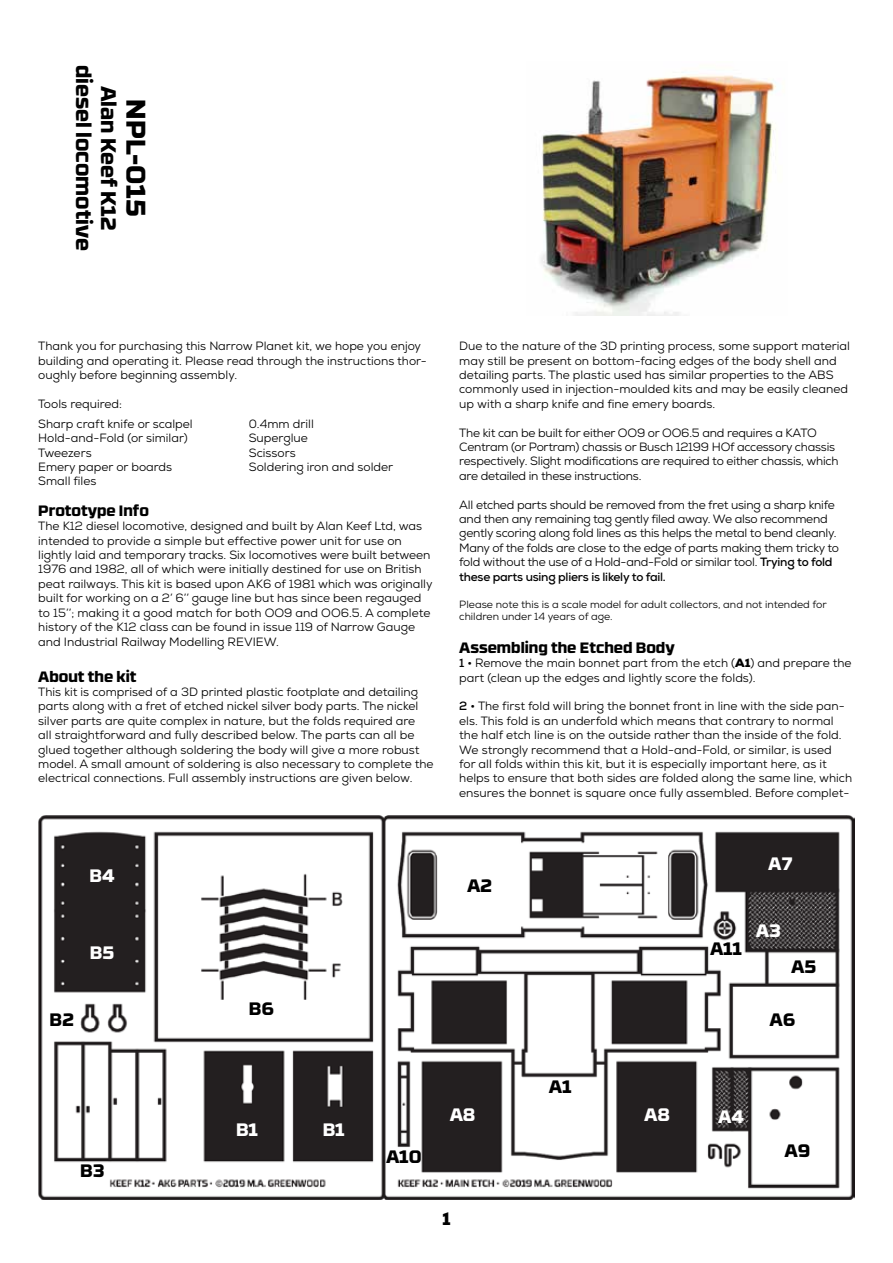
<style>
.page{position:relative;width:893px;height:1263px;background:#fff}
.page>*{position:absolute;margin:0;border:0;box-sizing:border-box;transform-origin:0 0}
.t1{font:800 27px "RB No 3.1";color:#000}
.t2{font:800 21px/25.2px "RB No 3.1";color:#000;text-align:center}
.t3{font:800 18px "RB No 3.1";color:#000}
.t4{font:800 18px "RB No 3.1";color:#fff}
.t5{font:900 18px "Nexa";color:#000}
.t6{font:800 15px "RB No 3.1";color:#000}
.t7{font:12px/14.4px "Nexa";color:#000}
.t8{font:12px/14.4px "Nexa";letter-spacing:-.02em;color:#000}
.t9{font:10.5px/12.6px "Nexa";color:#000}
.s1{font-weight:700}
.s2{font-weight:900}
</style>
<div class="page">
<img style="left:541px;top:72px;width:235px;height:244px">
<img style="left:38px;top:815px;width:817px;height:384px">
<h2 class="t2" style="left:123px;top:65px;width:187px;rotate:90deg">Alan Keef K12 diesel locomotive</h2>
<h1 class="t1" style="left:158px;top:99px;width:118px;rotate:90deg">NPL-015</h1>
<p class="t7" style="left:38px;top:339px;width:390px">Thank you for purchasing this Narrow Planet kit, we hope you enjoy building and operating it. Please read through the instructions thor&shy;oughly before beginning assembly.</p>
<p class="t7" style="left:38px;top:397px;width:85px">Tools required:</p>
<p class="t7" style="left:38px;top:417px;width:156px">Sharp craft knife or scalpel<br>Hold-and-Fold (or similar)<br>Tweezers<br>Emery paper or boards<br>Small files</p>
<p class="t7" style="left:249px;top:417px;width:146px">0.4mm drill<br>Superglue<br>Scissors<br>Soldering iron and solder</p>
<p class="t6" style="left:38px;top:498px;width:112px">Prototype Info</p>
<p class="t7" style="left:38px;top:519px;width:396px">The K12 diesel locomotive, designed and built by Alan Keef Ltd, was intended to provide a simple but effective power unit for use on lightly laid and temporary tracks. Six locomotives were built between 1976 and 1982, all of which were initially destined for use on British peat railways. This kit is based upon AK6 of 1981 which was originally built for working on a 2’ 6’’ gauge line but has since been regauged to 15’’; making it a good match for both OO9 and OO6.5. A complete history of the K12 class can be found in issue 119 of Narrow Gauge and Industrial Railway Modelling REVIEW.</p>
<p class="t6" style="left:38px;top:664px;width:100px">About the kit</p>
<p class="t7" style="left:38px;top:685px;width:397px">This kit is comprised of a 3D printed plastic footplate and detailing parts along with a fret of etched nickel silver body parts. The nickel silver parts are quite complex in nature, but the folds required are<br>all straightforward and fully described below. The parts can all be glued together although soldering the body will give a more robust model. A small amount of soldering is also necessary to complete the electrical connections. Full assembly instructions are given below.</p>
<p class="t7" style="left:459px;top:339px;width:392px">Due to the nature of the 3D printing process, some support material may still be present on bottom-facing edges of the body shell and detailing parts. The plastic used has similar properties to the ABS commonly used in injection-moulded kits and may be easily cleaned up with a sharp knife and fine emery boards.</p>
<p class="t8" style="left:459px;top:425px;width:381px">The kit can be built for either OO9 or OO6.5 and requires a KATO Centram (or Portram) chassis or Busch 12199 HOf accessory chassis respectively. Slight modifications are required to either chassis, which are detailed in these instructions.</p>
<p class="t8" style="left:459px;top:497px;width:381px">All etched parts should be removed from the fret using a sharp knife and then any remaining tag gently filed away. We also recommend gently scoring along fold lines as this helps the metal to bend cleanly.<br>Many of the folds are close to the edge of parts making them tricky to fold without the use of a Hold-and-Fold or similar tool. <span class="s1">Trying to fold these parts using pliers is likely to fail.</span></p>
<p class="t9" style="left:459px;top:598px;width:369px">Please note this is a scale model for adult collectors, and not intended for children under 14 years of age.</p>
<p class="t6" style="left:459px;top:635px;width:217px">Assembling the Etched Body</p>
<p class="t7" style="left:459px;top:656px;width:394px"><span class="s1">1 •</span> Remove the main bonnet part from the etch (<span class="s2">A1</span>) and prepare the part (clean up the edges and lightly score the folds).</p>
<p class="t7" style="left:459px;top:699px;width:394px"><span class="s1">2 •</span> The first fold will bring the bonnet front in line with the side pan&shy;els. This fold is an underfold which means that contrary to normal the half etch line is on the outside rather than the inside of the fold.<br>We strongly recommend that a Hold-and-Fold, or similar, is used<br>for all folds within this kit, but it is especially important here, as it helps to ensure that both sides are folded along the same line, which ensures the bonnet is square once fully assembled. Before complet-</p>
<h3 class="t4" style="left:90px;top:861px;width:26px">B4</h3>
<h3 class="t4" style="left:90px;top:938px;width:26px">B5</h3>
<h3 class="t3" style="left:50px;top:1004px;width:26px">B2</h3>
<h3 class="t3" style="left:80px;top:1156px;width:26px">B3</h3>
<h3 class="t3" style="left:249px;top:994px;width:27px">B6</h3>
<h3 class="t4" style="left:236px;top:1115px;width:23px">B1</h3>
<h3 class="t4" style="left:323px;top:1115px;width:23px">B1</h3>
<h3 class="t3" style="left:467px;top:870px;width:26px">A2</h3>
<h3 class="t3" style="left:386px;top:1142px;width:37px">A10</h3>
<h3 class="t3" style="left:549px;top:1071px;width:24px">A1</h3>
<h3 class="t4" style="left:450px;top:1100px;width:27px">A8</h3>
<h3 class="t4" style="left:644px;top:1100px;width:27px">A8</h3>
<h3 class="t5" style="left:442px;top:1207px;width:10px">1</h3>
<h3 class="t4" style="left:768px;top:849px;width:25px">A7</h3>
<h3 class="t3" style="left:710px;top:934px;width:33px">A11</h3>
<h3 class="t4" style="left:756px;top:915px;width:27px">A3</h3>
<h3 class="t3" style="left:791px;top:951px;width:27px">A5</h3>
<h3 class="t3" style="left:769px;top:1004px;width:27px">A6</h3>
<h3 class="t4" style="left:718px;top:1101px;width:27px">A4</h3>
<h3 class="t3" style="left:784px;top:1135px;width:27px">A9</h3>
</div>
